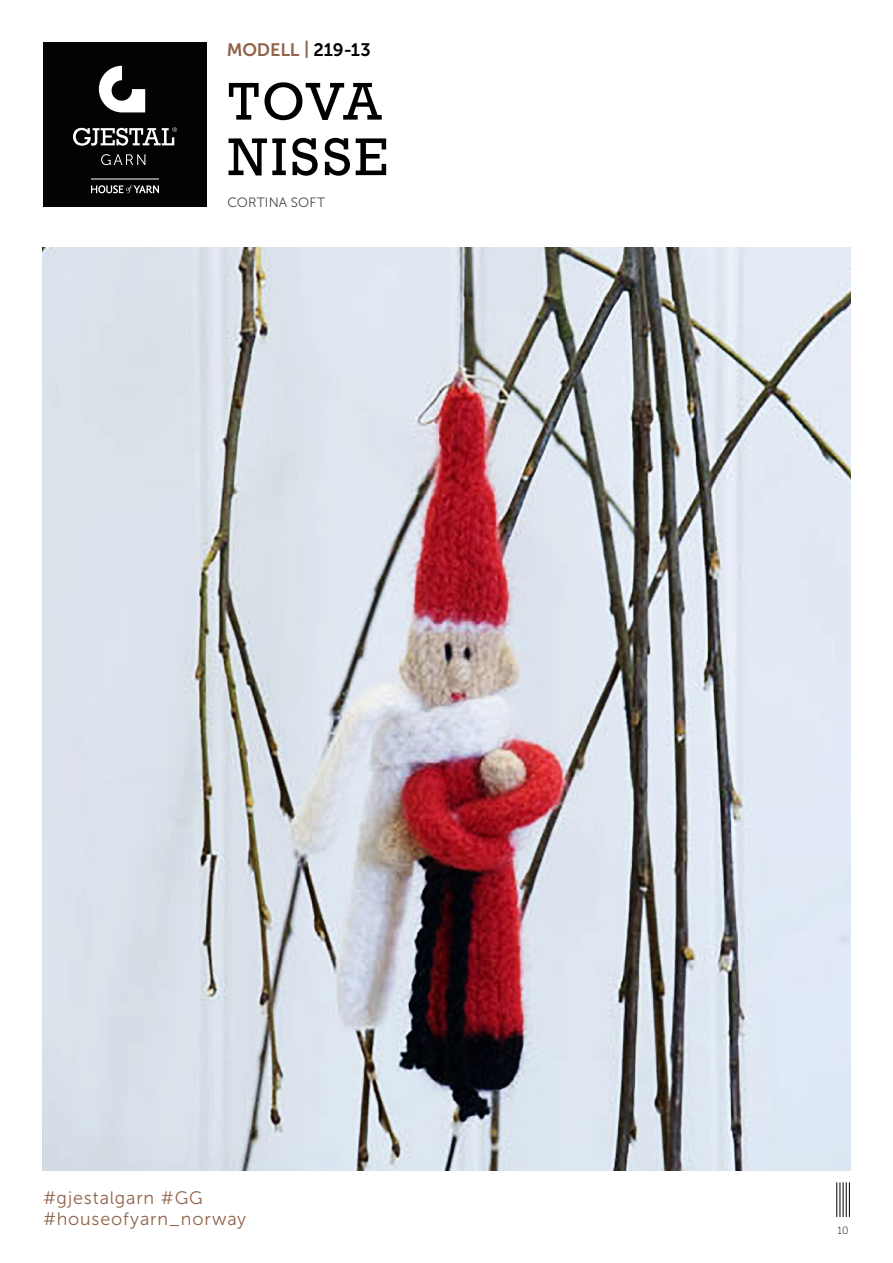
<style>
.page{position:relative;width:893px;height:1263px;background:#fff}
.page>*{position:absolute;margin:0;border:0;box-sizing:border-box;transform-origin:0 0}
.INNHOLD_-_Midtstilt{font:54px "Rockwell";letter-spacing:.05em;color:#000}
.t1{font:18px "Museo Sans 300";letter-spacing:.045em;color:#91644a}
.t2{font:18px "Museo Sans 700";letter-spacing:-.01em;color:#91644a}
.t3{font:13.5px "Museo Sans 300";letter-spacing:.01em;color:#484848}
.t4{font:10.5px "Museo Sans 100";color:#000}
.s1{color:#000}
</style>
<div class="page">
<div style="left:43px;top:43px;width:164px;height:164px;background:#030304"></div>
<svg style="left:73px;top:127px;width:104px;height:19px"></svg>
<svg style="left:99px;top:66px;width:46px;height:46px"></svg>
<svg style="left:101px;top:154px;width:44px;height:11px"></svg>
<hr style="left:91px;top:179px;width:68px;height:1px;background:#fff">
<svg style="left:91px;top:185px;width:68px;height:8px"></svg>
<img style="left:43px;top:248px;width:807px;height:923px">
<hr style="left:836px;top:1182px;width:1px;height:35px;background:#000">
<hr style="left:839px;top:1182px;width:1px;height:35px;background:#000">
<hr style="left:843px;top:1182px;width:1px;height:35px;background:#000">
<hr style="left:846px;top:1182px;width:1px;height:35px;background:#000">
<hr style="left:849px;top:1182px;width:1px;height:35px;background:#000">
<p class="t2" style="left:227px;top:40px;width:145px">MODELL | <span class="s1">219-13</span></p>
<p class="INNHOLD_-_Midtstilt" style="left:228px;top:70px;width:155px">TOVA</p>
<p class="INNHOLD_-_Midtstilt" style="left:228px;top:126px;width:161px">NISSE</p>
<p class="t3" style="left:227px;top:195px;width:99px">CORTINA SOFT</p>
<p class="t1" style="left:43px;top:1188px;width:161px">#gjestalgarn #GG</p>
<p class="t1" style="left:43px;top:1209px;width:205px">#houseofyarn_norway</p>
<p class="t4" style="left:837px;top:1225px;width:13px">10</p>
</div>
